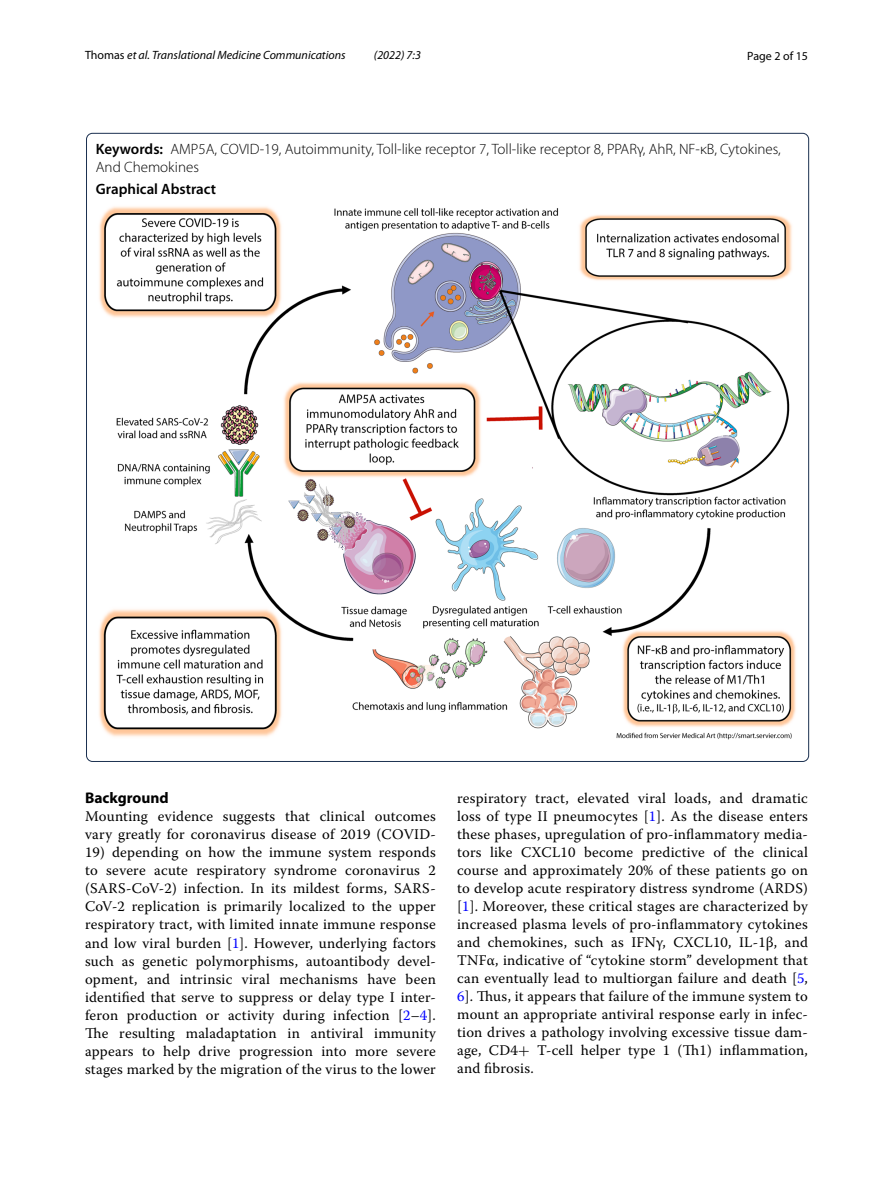
<style>
.page{position:relative;width:893px;height:1187px;background:#fff}
.page>*{position:absolute;margin:0;border:0;box-sizing:border-box;transform-origin:0 0}
.t1{font:700 15.45px "Myriad Pro";color:#000}
.t2{font:300 15px/18px "Myriad Pro";color:#000}
.t3{font:600 15px "Myriad Pro";color:#000}
.t4{font:14.7px/18px "Warnock Pro";letter-spacing:.015em;color:#000;text-align:justify}
.t5{font:italic 12px "Myriad Pro";color:#000}
.t6{font:12px "Myriad Pro";color:#000}
.s1{font-style:normal}
.s2{font-weight:600}
.s3{color:#00f}
.s4{font-family:"MTSY"}
</style>
<div class="page">
<img style="left:99px;top:206px;width:697px;height:533px">
<p class="t5" style="left:85px;top:48px;width:262px"><span class="s1">Thomas</span> et al. Translational Medicine Communications</p>
<p class="t5" style="left:374px;top:48px;width:48px">(2022) 7:3</p>
<p class="t6" style="left:747px;top:48px;width:62px">Page 2 of 15</p>
<p class="t2" style="left:96px;top:140px;width:686px"><span class="s2">Keywords:</span> AMP5A, COVID-19, Autoimmunity, Toll-like receptor 7, Toll-like receptor 8, PPARγ, AhR, NF-κB, Cytokines,<br>And Chemokines</p>
<p class="t3" style="left:96px;top:180px;width:122px">Graphical Abstract</p>
<p class="t1" style="left:85px;top:788px;width:85px">Background</p>
<p class="t4" style="left:85px;top:807px;width:352px">Mounting evidence suggests that clinical outcomes vary greatly for coronavirus disease of 2019 (COVID-</p>
<p class="t4" style="left:85px;top:843px;width:352px">19) depending on how the immune system responds to severe acute respiratory syndrome coronavirus 2 (SARS-CoV-2) infection. In its mildest forms, SARS-CoV-2 replication is primarily localized to the upper respiratory tract, with limited innate immune response and low viral burden [<span class="s3">1</span>]. However, underlying factors such as genetic polymorphisms, autoantibody devel&shy;opment, and intrinsic viral mechanisms have been identified that serve to suppress or delay type I inter&shy;feron production or activity during infection [<span class="s3">2</span>–<span class="s3">4</span>].<br>The resulting maladaptation in antiviral immunity appears to help drive progression into more severe stages marked by the migration of the virus to the lower</p>
<p class="t4" style="left:457px;top:788px;width:352px">respiratory tract, elevated viral loads, and dramatic loss of type II pneumocytes [<span class="s3">1</span>]. As the disease enters these phases, upregulation of pro-inflammatory media&shy;tors like CXCL10 become predictive of the clinical course and approximately 20% of these patients go on to develop acute respiratory distress syndrome (ARDS) [<span class="s3">1</span>]. Moreover, these critical stages are characterized by increased plasma levels of pro-inflammatory cytokines and chemokines, such as IFNγ, CXCL10, IL-1β, and TNFα, indicative of “cytokine storm” development that can eventually lead to multiorgan failure and death [<span class="s3">5</span>, <span class="s3">6</span>]. Thus, it appears that failure of the immune system to mount an appropriate antiviral response early in infec&shy;tion drives a pathology involving excessive tissue dam&shy;age, CD4<span class="s4">+</span> T-cell helper type 1 (Th1) inflammation, and fibrosis.</p>
</div>
